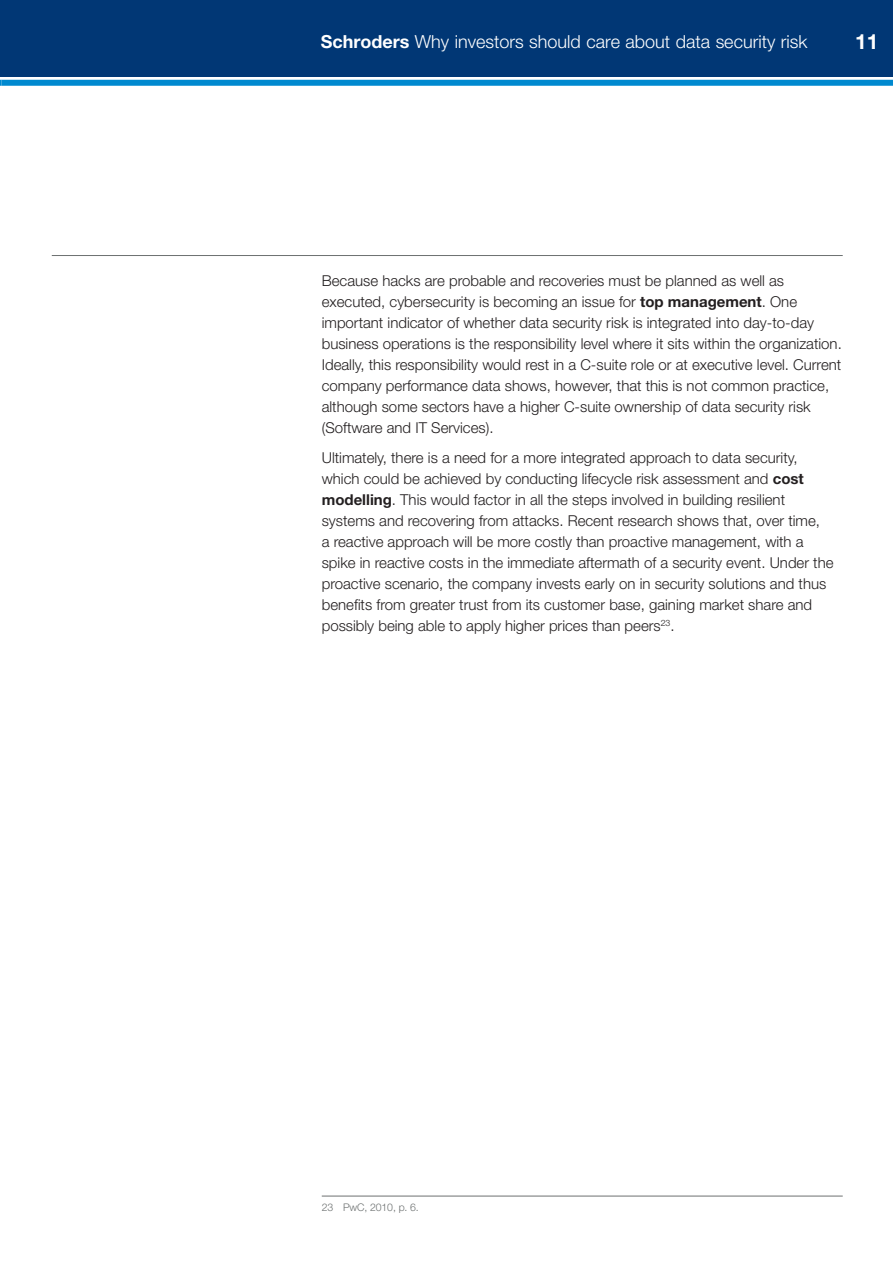
<style>
.page{position:relative;width:893px;height:1263px;background:#fff}
.page>*{position:absolute;margin:0;border:0;box-sizing:border-box;transform-origin:0 0}
.t1{font:700 21px "Helvetica Neue";color:#fff}
.t2{font:300 18px "Helvetica Neue";color:#fff}
.Body_text_10_14pt{font:300 15px/21px "Helvetica Neue";color:#231f20}
.t3{font:300 10.5px "Helvetica Neue";letter-spacing:-.01em;color:#6d7171}
.s1{font-weight:700}
</style>
<div class="page">
<div style="left:1px;top:0;width:892px;height:77px;background:#013775"></div>
<hr style="left:0;top:0;width:1px;height:77px;background:#013775">
<div style="left:1px;top:80px;width:892px;height:6px;background:#0089cf"></div>
<hr style="left:52px;top:255px;width:791px;height:1px;background:#6d7171">
<hr style="left:322px;top:1196px;width:521px;height:1px;background:#6d7171">
<p class="t2" style="left:321px;top:30px;width:488px"><span class="s1">Schroders</span> Why investors should care about data security risk</p>
<h1 class="t1" style="left:855px;top:28px;width:25px">11</h1>
<p class="Body_text_10_14pt" style="left:322px;top:270px;width:522px">Because hacks are probable and recoveries must be planned as well as executed, cybersecurity is becoming an issue for <span class="s1">top management</span>. One important indicator of whether data security risk is integrated into day-to-day business operations is the responsibility level where it sits within the organization.<br>Ideally, this responsibility would rest in a C-suite role or at executive level. Current company performance data shows, however, that this is not common practice, although some sectors have a higher C-suite ownership of data security risk (Software and IT Services).</p>
<p class="Body_text_10_14pt" style="left:322px;top:446px;width:513px">Ultimately, there is a need for a more integrated approach to data security, which could be achieved by conducting lifecycle risk assessment and <span class="s1">cost modelling</span>. This would factor in all the steps involved in building resilient systems and recovering from attacks. Recent research shows that, over time,<br>a reactive approach will be more costly than proactive management, with a spike in reactive costs in the immediate aftermath of a security event. Under the proactive scenario, the company invests early on in security solutions and thus benefits from greater trust from its customer base, gaining market share and possibly being able to apply higher prices than peers<sup>23</sup>.</p>
<p class="t3" style="left:322px;top:1201px;width:99px">23 PwC, 2010, p. 6.</p>
</div>
